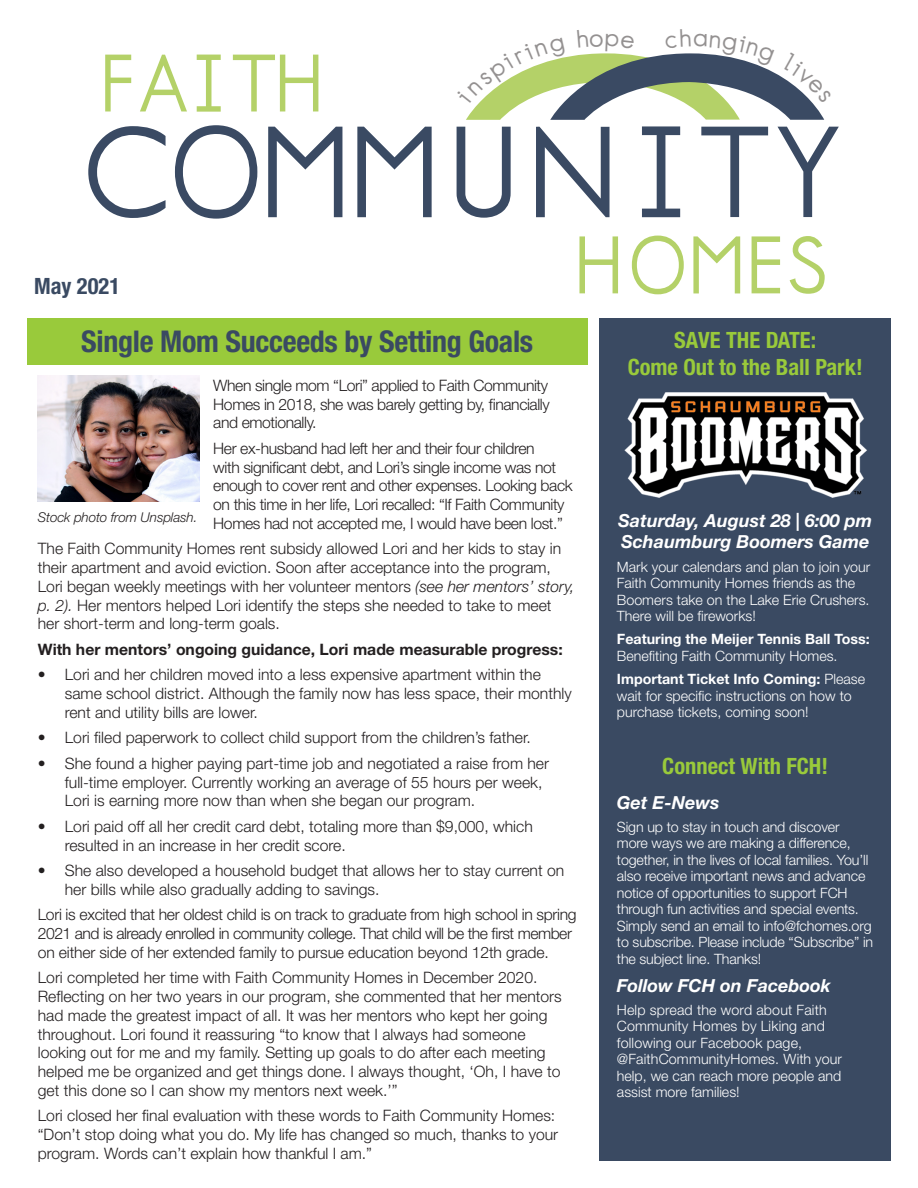
<style>
.page{position:relative;width:918px;height:1188px;background:#fff}
.page>*{position:absolute;margin:0;border:0;box-sizing:border-box;transform-origin:0 0}
.t1{font:156.75px "Normafixed Tryout";letter-spacing:-.03em;color:#3a4a63}
.t2{font:98.7px "Normafixed Tryout";letter-spacing:-.05em;color:#b4d168}
.t3{font:700 condensed 30px "Helvetica Neue";letter-spacing:-.01em;color:#3a4a62}
.t4{font:700 condensed 22.5px "Helvetica Neue";color:#99ca3b}
.t5{font:700 condensed 22.5px "Helvetica Neue";color:#3a4a62}
.t6{font:italic 700 18px/21px "Helvetica Neue";color:#fff}
.t7{font:300 15.75px/18.8px "Helvetica Neue";color:#231f20}
.t8{font:300 15.75px/18.8px "Helvetica Neue";letter-spacing:-.025em;color:#231f20}
.t9{font:300 15.75px/18.8px "Helvetica Neue";letter-spacing:-.02em;color:#231f20}
.t10{font:700 15.75px "Helvetica Neue";color:#231f20}
.t11{font:300 14.25px/16.5px "Helvetica Neue";letter-spacing:-.01em;color:#fff}
.t12{font:300 14.25px/16.5px "Helvetica Neue";letter-spacing:.01em;color:#fff}
.t13{font:700 14.25px/16.5px "Helvetica Neue";color:#fff}
.t14{font:italic 300 13.5px "Helvetica Neue";letter-spacing:-.01em;color:#231f20}
.s1{font-style:italic}
.s2{font-weight:300}
.s3{font-weight:700}
</style>
<div class="page">
<svg style="left:105px;top:55px;width:26px;height:56px"></svg>
<svg style="left:140px;top:55px;width:47px;height:56px"></svg>
<svg style="left:197px;top:55px;width:24px;height:57px"></svg>
<svg style="left:233px;top:55px;width:85px;height:56px"></svg>
<div style="left:599px;top:318px;width:292px;height:843px;background:#3a4a62"></div>
<div style="left:27px;top:318px;width:561px;height:46px;background:#99ca3b"></div>
<img style="left:624px;top:392px;width:243px;height:106px">
<img style="left:38px;top:375px;width:161px;height:126px">
<svg style="left:466px;top:53px;width:359px;height:67px"></svg>
<p class="t1" style="left:80px;top:98px;width:776px">COMMUNITY</p>
<p class="t2" style="left:569px;top:218px;width:269px">HOMES</p>
<p class="t4" style="left:674px;top:327px;width:143px">SAVE THE DATE:</p>
<p class="t4" style="left:628px;top:354px;width:237px">Come Out to the Ball Park!</p>
<p class="t5" style="left:34px;top:273px;width:88px">May 2021</p>
<p class="t3" style="left:81px;top:323px;width:453px">Single Mom Succeeds by Setting Goals</p>
<p class="t7" style="left:213px;top:375px;width:338px;text-align:justify">When single mom “Lori” applied to Faith Community Homes in 2018, she was barely getting by, financially and emotionally.</p>
<p class="t8" style="left:213px;top:438px;width:361px">Her ex-husband had left her and their four children<br>with significant debt, and Lori’s single income was not enough to cover rent and other expenses. Looking back on this time in her life, Lori recalled: “If Faith Community Homes had not accepted me, I would have been lost.”</p>
<p class="t7" style="left:38px;top:539px;width:538px">The Faith Community Homes rent subsidy allowed Lori and her kids to stay in their apartment and avoid eviction. Soon after acceptance into the program, Lori began weekly meetings with her volunteer mentors <span class="s1">(see her mentors’ story, p. 2).</span> Her mentors helped Lori identify the steps she needed to take to meet her short-term and long-term goals.</p>
<p class="t10" style="left:38px;top:639px;width:526px">With her mentors’ ongoing guidance, Lori made measurable progress:</p>
<p class="t7" style="left:65px;top:665px;width:508px;text-indent:-27px">• Lori and her children moved into a less expensive apartment within the same school district. Although the family now has less space, their monthly rent and utility bills are lower.</p>
<p class="t7" style="left:38px;top:728px;width:495px">• Lori filed paperwork to collect child support from the children’s father.</p>
<p class="t7" style="left:65px;top:753px;width:486px;text-indent:-27px">• She found a higher paying part-time job and negotiated a raise from her full-time employer. Currently working an average of 55 hours per week,<br>Lori is earning more now than when she began our program.</p>
<p class="t7" style="left:65px;top:816px;width:470px;text-indent:-27px">• Lori paid off all her credit card debt, totaling more than $9,000, which resulted in an increase in her credit score.</p>
<p class="t7" style="left:65px;top:861px;width:501px;text-indent:-27px">• She also developed a household budget that allows her to stay current on her bills while also gradually adding to savings.</p>
<p class="t9" style="left:38px;top:905px;width:540px">Lori is excited that her oldest child is on track to graduate from high school in spring<br>2021 and is already enrolled in community college. That child will be the first member on either side of her extended family to pursue education beyond 12th grade.</p>
<p class="t7" style="left:38px;top:968px;width:525px">Lori completed her time with Faith Community Homes in December 2020.<br>Reflecting on her two years in our program, she commented that her mentors had made the greatest impact of all. It was her mentors who kept her going throughout. Lori found it reassuring “to know that I always had someone looking out for me and my family. Setting up goals to do after each meeting helped me be organized and get things done. I always thought, ‘Oh, I have to get this done so I can show my mentors next week.’”</p>
<p class="t7" style="left:38px;top:1106px;width:522px">Lori closed her final evaluation with these words to Faith Community Homes: “Don’t stop doing what you do. My life has changed so much, thanks to your program. Words can’t explain how thankful I am.”</p>
<p class="t14" style="left:38px;top:510px;width:161px">Stock photo from Unsplash.</p>
<p class="t6" style="left:618px;top:510px;width:256px">Saturday, August 28 | 6:00 pm<br>Schaumburg Boomers Game</p>
<p class="t11" style="left:617px;top:558px;width:255px">Mark your calendars and plan to join your Faith Community Homes friends as the Boomers take on the Lake Erie Crushers.<br>There will be fireworks!</p>
<p class="t13" style="left:617px;top:631px;width:254px">Featuring the Meijer Tennis Ball Toss:<br><span class="s2">Benefiting Faith Community Homes.</span></p>
<p class="t11" style="left:617px;top:671px;width:250px"><span class="s3">Important Ticket Info Coming:</span> Please wait for specific instructions on how to purchase tickets, coming soon!</p>
<p class="t4" style="left:662px;top:753px;width:167px">Connect With FCH!</p>
<p class="t6" style="left:617px;top:791px;width:104px">Get E-News</p>
<p class="t11" style="left:617px;top:818px;width:258px">Sign up to stay in touch and discover more ways we are making a difference, together, in the lives of local families. You’ll also receive important news and advance notice of opportunities to support FCH through fun activities and special events.<br>Simply send an email to info@fchomes.org to subscribe. Please include “Subscribe” in the subject line. Thanks!</p>
<p class="t6" style="left:617px;top:974px;width:215px">Follow FCH on Facebook</p>
<p class="t12" style="left:617px;top:1001px;width:211px">Help spread the word about Faith<br>Community Homes by Liking and following our Facebook page,</p>
<p class="t11" style="left:617px;top:1051px;width:226px;text-align:justify">@FaithCommunityHomes. With your help, we can reach more people and assist more families!</p>
</div>
